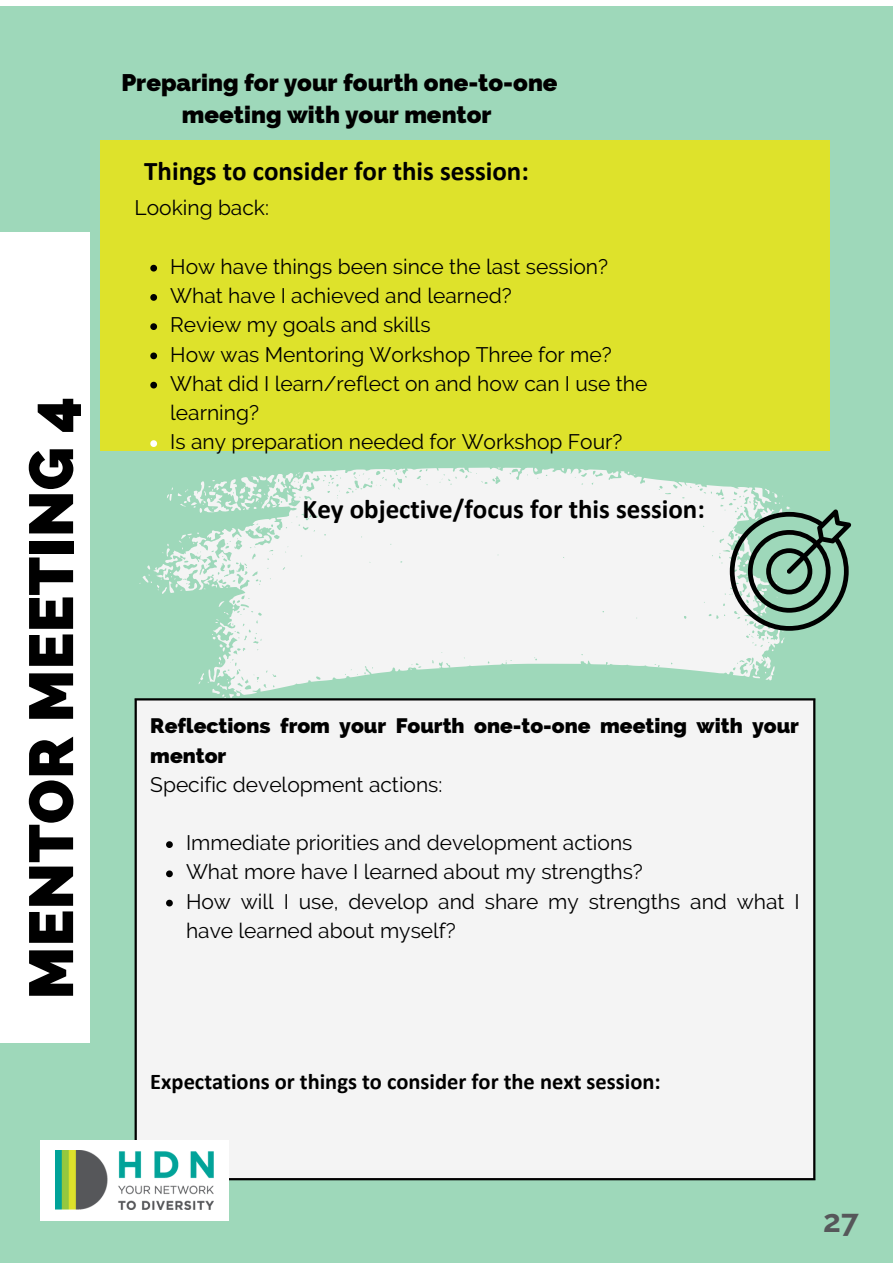
<style>
.page{position:relative;width:893px;height:1264px;background:#fff}
.page>*{position:absolute;margin:0;border:0;box-sizing:border-box;transform-origin:0 0}
.t1{font:800 61.95px "Raleway";color:#000}
.t2{font:700 31.5px "Raleway";color:#56575a}
.t3{font:700 27px "Calibri";color:#000}
.t4{font:800 24px/32.5px "Raleway";color:#000;text-align:center}
.t5{font:700 22.5px "Calibri";color:#000}
.t6{font:21px/29.2px "Raleway";color:#000}
.t7{font:800 21px/29.2px "Raleway";color:#000}
</style>
<div class="page">
<div style="left:0;top:6px;width:892px;height:1256px;background:#9ed8ba"></div>
<div style="left:0;top:233px;width:89px;height:809px;background:#fff"></div>
<div style="left:100px;top:140px;width:729px;height:311px;background:#dee22b"></div>
<svg style="left:139px;top:467px;width:651px;height:231px;fill:#f4f4f4"></svg>
<svg style="left:729px;top:509px;width:122px;height:121px"></svg>
<svg style="left:150px;top:265px;width:7px;height:6px"></svg>
<svg style="left:150px;top:294px;width:7px;height:7px"></svg>
<svg style="left:150px;top:323px;width:7px;height:7px"></svg>
<svg style="left:150px;top:352px;width:7px;height:7px"></svg>
<svg style="left:150px;top:382px;width:7px;height:6px"></svg>
<svg style="left:150px;top:440px;width:7px;height:7px"></svg>
<div style="left:135px;top:699px;width:679px;height:480px;background:#f4f4f4"></div>
<svg style="left:166px;top:841px;width:7px;height:7px"></svg>
<svg style="left:166px;top:870px;width:7px;height:7px"></svg>
<svg style="left:166px;top:899px;width:7px;height:7px"></svg>
<hr style="left:134px;top:700px;width:3px;height:477px;background:#000">
<hr style="left:813px;top:700px;width:2px;height:477px;background:#000">
<hr style="left:134px;top:698px;width:681px;height:2px;background:#000">
<hr style="left:134px;top:1177px;width:681px;height:3px;background:#000">
<div style="left:40px;top:1139px;width:188px;height:81px;background:#fff"></div>
<img style="left:55px;top:1150px;width:159px;height:59px">
<p class="t1" style="left:15px;top:999px;width:604px;rotate:-90deg">MENTOR MEETING 4</p>
<p class="t4" style="left:121px;top:66px;width:438px">Preparing for your fourth one-to-one meeting with your mentor</p>
<p class="t3" style="left:144px;top:160px;width:386px">Things to consider for this session:</p>
<p class="t6" style="left:134px;top:193px;width:136px">Looking back:</p>
<p class="t6" style="left:170px;top:252px;width:439px">How have things been since the last session?</p>
<p class="t6" style="left:170px;top:281px;width:343px">What have I achieved and learned?</p>
<p class="t6" style="left:170px;top:310px;width:262px">Review my goals and skills</p>
<p class="t6" style="left:170px;top:339px;width:443px">How was Mentoring Workshop Three for me?</p>
<p class="t6" style="left:170px;top:369px;width:478px">What did I learn/reflect on and how can I use the learning?</p>
<p class="t6" style="left:170px;top:427px;width:453px">Is any preparation needed for Workshop Four?</p>
<p class="t3" style="left:302px;top:498px;width:403px">Key objective/focus for this session:</p>
<p class="t7" style="left:150px;top:711px;width:650px">Reflections from your Fourth one-to-one meeting with your mentor</p>
<p class="t6" style="left:150px;top:769px;width:293px">Specific development actions:</p>
<p class="t6" style="left:186px;top:828px;width:448px">Immediate priorities and development actions</p>
<p class="t6" style="left:186px;top:857px;width:458px">What more have I learned about my strengths?</p>
<p class="t6" style="left:186px;top:886px;width:615px">How will I use, develop and share my strengths and what I have learned about myself?</p>
<p class="t5" style="left:150px;top:1071px;width:512px">Expectations or things to consider for the next session:</p>
<p class="t2" style="left:823px;top:1202px;width:37px">27</p>
</div>
